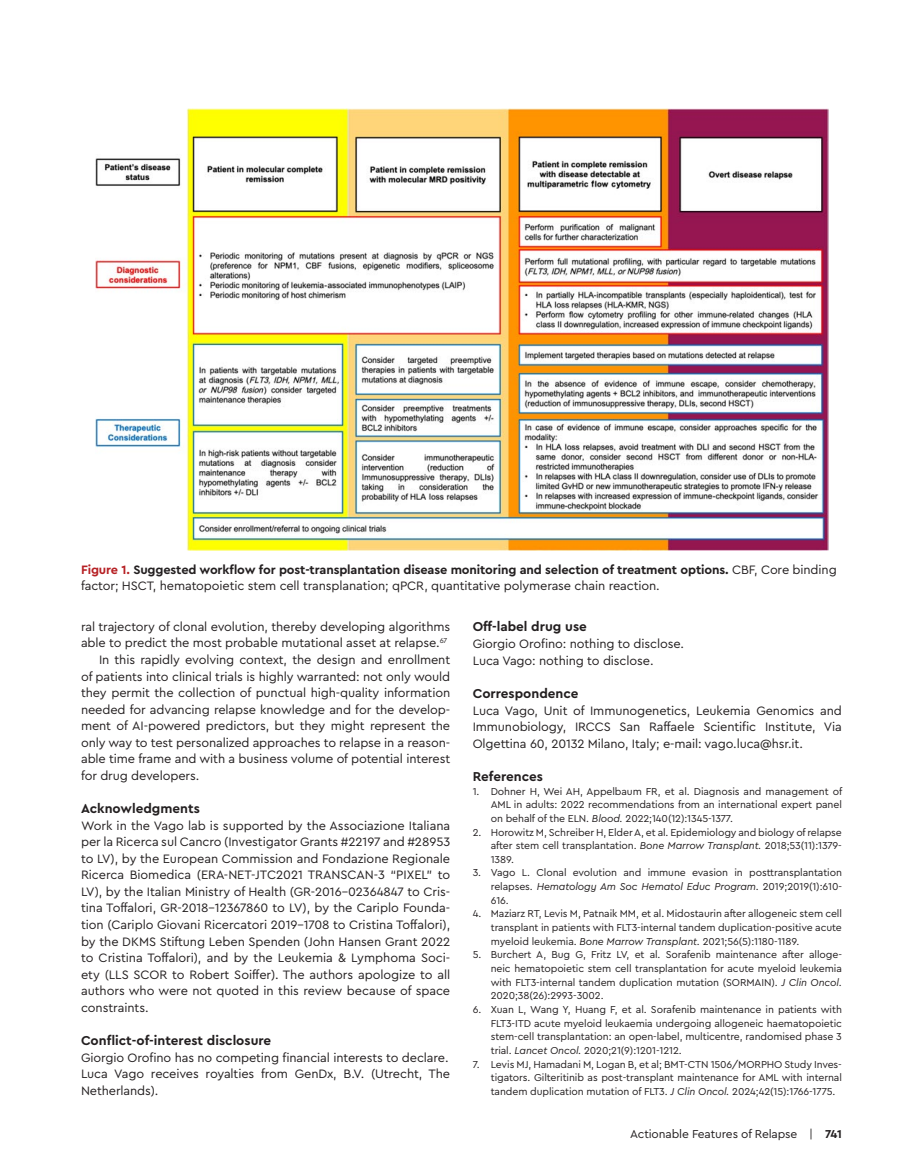
<style>
.page{position:relative;width:905px;height:1175px;background:#fff}
.page>*{position:absolute;margin:0;border:0;box-sizing:border-box;transform-origin:0 0}
.t1{font:700 13.5px "Cera Pro";color:#231f20}
.t2{font:12.75px/16.5px "Cera Pro";letter-spacing:-.01em;color:#231f20}
.t3{font:12px "Cera Pro";letter-spacing:-.01em;color:#231f20}
.t4{font:10.5px/13.6px "Cera Pro";letter-spacing:-.01em;color:#231f20;text-align:justify}
.s1{font-weight:700;color:#b62024}
.s2{font-weight:700}
.s3{font-style:italic}
</style>
<div class="page">
<img style="left:95px;top:108px;width:733px;height:442px">
<p class="t2" style="left:81px;top:561px;width:757px"><span class="s1">Figure 1.</span> <span class="s2">Suggested workflow for post-transplantation disease monitoring and selection of treatment options.</span> CBF, Core binding factor; HSCT, hematopoietic stem cell transplanation; qPCR, quantitative polymerase chain reaction.</p>
<p class="t2" style="left:81px;top:617px;width:371px">ral trajectory of clonal evolution, thereby developing algorithms</p>
<p class="t2" style="left:81px;top:634px;width:368px">able to predict the most probable mutational asset at relapse.<sup>67</sup></p>
<p class="t2" style="left:99px;top:651px;width:353px">In this rapidly evolving context, the design and enrollment</p>
<p class="t2" style="left:81px;top:667px;width:370px">of patients into clinical trials is highly warranted: not only would</p>
<p class="t2" style="left:81px;top:684px;width:371px">they permit the collection of punctual high-quality information</p>
<p class="t2" style="left:81px;top:700px;width:369px">needed for advancing relapse knowledge and for the develop-</p>
<p class="t2" style="left:81px;top:717px;width:371px">ment of AI-powered predictors, but they might represent the</p>
<p class="t2" style="left:81px;top:733px;width:369px">only way to test personalized approaches to relapse in a reason-</p>
<p class="t2" style="left:81px;top:750px;width:370px">able time frame and with a business volume of potential interest</p>
<p class="t2" style="left:81px;top:767px;width:120px">for drug developers.</p>
<p class="t1" style="left:81px;top:799px;width:120px">Acknowledgments</p>
<p class="t2" style="left:81px;top:816px;width:371px;text-align:justify">Work in the Vago lab is supported by the Associazione Italiana per la Ricerca sul Cancro (Investigator Grants #22197 and #28953 to LV), by the European Commission and Fondazione Regionale Ricerca Biomedica (ERA-NET-JTC2021 TRANSCAN-3 “PIXEL” to LV), by the Italian Ministry of Health (GR-2016-02364847 to Cris&shy;tina Toffalori, GR-2018-12367860 to LV), by the Cariplo Founda&shy;tion (Cariplo Giovani Ricercatori 2019-1708 to Cristina Toffalori), by the DKMS Stiftung Leben Spenden (John Hansen Grant 2022 to Cristina Toffalori), and by the Leukemia &amp; Lymphoma Soci&shy;ety (LLS SCOR to Robert Soiffer). The authors apologize to all authors who were not quoted in this review because of space constraints.</p>
<p class="t1" style="left:81px;top:1031px;width:192px">Conflict-of-interest disclosure</p>
<p class="t2" style="left:81px;top:1048px;width:371px">Giorgio Orofino has no competing financial interests to declare.<br>Luca Vago receives royalties from GenDx, B.V. (Utrecht, The<br>Netherlands).</p>
<p class="t1" style="left:472px;top:618px;width:116px">Off-label drug use</p>
<p class="t2" style="left:472px;top:635px;width:213px">Giorgio Orofino: nothing to disclose.<br>Luca Vago: nothing to disclose.</p>
<p class="t1" style="left:472px;top:684px;width:107px">Correspondence</p>
<p class="t2" style="left:472px;top:701px;width:370px;text-align:justify">Luca Vago, Unit of Immunogenetics, Leukemia Genomics and Immunobiology, IRCCS San Raffaele Scientific Institute, Via Olgettina 60, 20132 Milano, Italy; e-mail: vago.luca@hsr.it.</p>
<p class="t1" style="left:472px;top:767px;width:72px">References</p>
<p class="t4" style="left:490px;top:783px;width:353px;text-indent:-18px">1. Dohner H, Wei AH, Appelbaum FR, et al. Diagnosis and management of AML in adults: 2022 recommendations from an international expert panel on behalf of the ELN. <span class="s3">Blood.</span> 2022;140(12):1345-1377.</p>
<p class="t4" style="left:491px;top:824px;width:353px;text-indent:-18px">2. Horowitz M, Schreiber H, Elder A, et al. Epidemiology and biology of relapse after stem cell transplantation. <span class="s3">Bone Marrow Transplant.</span> 2018;53(11):1379- 1389.</p>
<p class="t4" style="left:491px;top:865px;width:353px;text-indent:-18px">3. Vago L. Clonal evolution and immune evasion in posttransplantation relapses. <span class="s3">Hematology Am Soc Hematol Educ Program.</span> 2019;2019(1):610- 616.</p>
<p class="t4" style="left:491px;top:906px;width:353px;text-indent:-18px">4. Maziarz RT, Levis M, Patnaik MM, et al. Midostaurin after allogeneic stem cell transplant in patients with FLT3-internal tandem duplication-positive acute myeloid leukemia. <span class="s3">Bone Marrow Transplant.</span> 2021;56(5):1180-1189.</p>
<p class="t4" style="left:491px;top:947px;width:353px;text-indent:-18px">5. Burchert A, Bug G, Fritz LV, et al. Sorafenib maintenance after alloge&shy;neic hematopoietic stem cell transplantation for acute myeloid leukemia with FLT3-internal tandem duplication mutation (SORMAIN). <span class="s3">J Clin Oncol.<br></span>2020;38(26):2993-3002.</p>
<p class="t4" style="left:491px;top:1002px;width:353px;text-indent:-18px">6. Xuan L, Wang Y, Huang F, et al. Sorafenib maintenance in patients with FLT3-ITD acute myeloid leukaemia undergoing allogeneic haematopoietic stem-cell transplantation: an open-label, multicentre, randomised phase 3 trial. <span class="s3">Lancet Oncol.</span> 2020;21(9):1201-1212.</p>
<p class="t4" style="left:490px;top:1056px;width:353px;text-indent:-18px">7. Levis MJ, Hamadani M, Logan B, et al; BMT-CTN 1506/MORPHO Study Inves&shy;tigators. Gilteritinib as post-transplant maintenance for AML with internal tandem duplication mutation of FLT3. <span class="s3">J Clin Oncol.</span> 2024;42(15):1766-1775.</p>
<p class="t3" style="left:630px;top:1126px;width:213px">Actionable Features of Relapse | <span class="s2">741</span></p>
</div>
